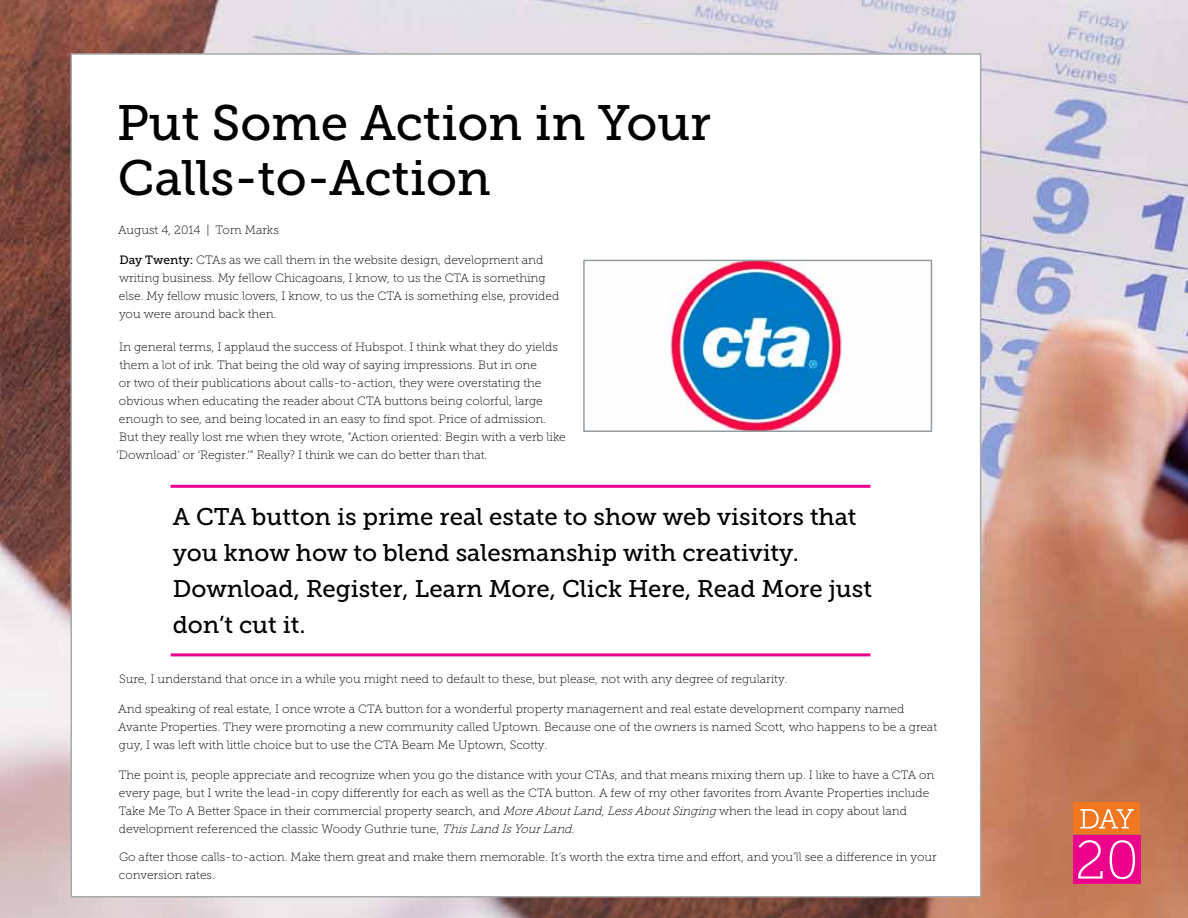
<style>
.page{position:relative;width:1188px;height:918px;background:#fff}
.page>*{position:absolute;margin:0;border:0;box-sizing:border-box;transform-origin:0 0}
.t1{font:54px "Museo Slab 100";color:#fff}
.t2{font:49.5px/55.5px "Museo Slab 500";color:#000}
.t3{font:24px/36px "Museo Slab 500";color:#000}
.t4{font:12px/18px "Museo Slab 100";color:#000}
.s1{font-family:"Museo Slab 500"}
.s2{font-style:italic}
</style>
<div class="page">
<img style="left:0;top:0;width:1188px;height:918px">
<div style="left:1074px;top:802px;width:66px;height:32px;background:#f17821"></div>
<div style="left:1074px;top:836px;width:67px;height:48px;background:#ec008c"></div>
<svg style="left:1080px;top:809px;width:54px;height:19px"></svg>
<div style="left:71px;top:53px;width:910px;height:844px;background:#fff;border:2px solid #a7a9ac"></div>
<img style="left:669px;top:263px;width:173px;height:166px">
<div style="left:583px;top:260px;width:349px;height:172px;border:2px solid #949ca1"></div>
<hr style="left:171px;top:485px;width:699px;height:3px;background:#ec008c">
<hr style="left:171px;top:653px;width:699px;height:3px;background:#ec008c">
<h2 class="t2" style="left:117px;top:95px;width:596px">Put Some Action in Your<br>Calls-to-Action</h2>
<p class="t4" style="left:118px;top:221px;width:162px">August 4, 2014 | Tom Marks</p>
<p class="t4" style="left:119px;top:251px;width:442px"><span class="s1">Day Twenty:</span> CTAs as we call them in the website design, development and writing business. My fellow Chicagoans, I know, to us the CTA is something else. My fellow music lovers, I know, to us the CTA is something else, provided you were around back then.</p>
<p class="t4" style="left:116px;top:338px;width:451px">In general terms, I applaud the success of Hubspot. I think what they do yields them a lot of ink. That being the old way of saying impressions. But in one<br>or two of their publications about calls-to-action, they were overstating the obvious when educating the reader about CTA buttons being colorful, large enough to see, and being located in an easy to find spot. Price of admission.<br>But they really lost me when they wrote, ”Action oriented: Begin with a verb like ‘Download’ or ‘Register.’” Really? I think we can do better than that.</p>
<h3 class="t3" style="left:173px;top:499px;width:701px">A CTA button is prime real estate to show web visitors that you know how to blend salesmanship with creativity.<br>Download, Register, Learn More, Click Here, Read More just don’t cut it.</h3>
<p class="t4" style="left:119px;top:670px;width:670px">Sure, I understand that once in a while you might need to default to these, but please, not with any degree of regularity.</p>
<p class="t4" style="left:118px;top:700px;width:820px">And speaking of real estate, I once wrote a CTA button for a wonderful property management and real estate development company named<br>Avante Properties. They were promoting a new community called Uptown. Because one of the owners is named Scott, who happens to be a great guy, I was left with little choice but to use the CTA Beam Me Uptown, Scotty.</p>
<p class="t4" style="left:119px;top:766px;width:817px">The point is, people appreciate and recognize when you go the distance with your CTAs, and that means mixing them up. I like to have a CTA on every page, but I write the lead-in copy differently for each as well as the CTA button. A few of my other favorites from Avante Properties include Take Me To A Better Space in their commercial property search, and <span class="s2">More AboutLand,LessAboutSinging</span> when the lead in copy about land development referenced the classic Woody Guthrie tune, <span class="s2">ThisLand IsYourLand.</span></p>
<p class="t4" style="left:119px;top:848px;width:819px">Go after those calls-to-action. Make them great and make them memorable. It’s worth the extra time and effort, and you’ll see a difference in your conversion rates.</p>
<h1 class="t1" style="left:1075px;top:831px;width:65px">20</h1>
</div>
